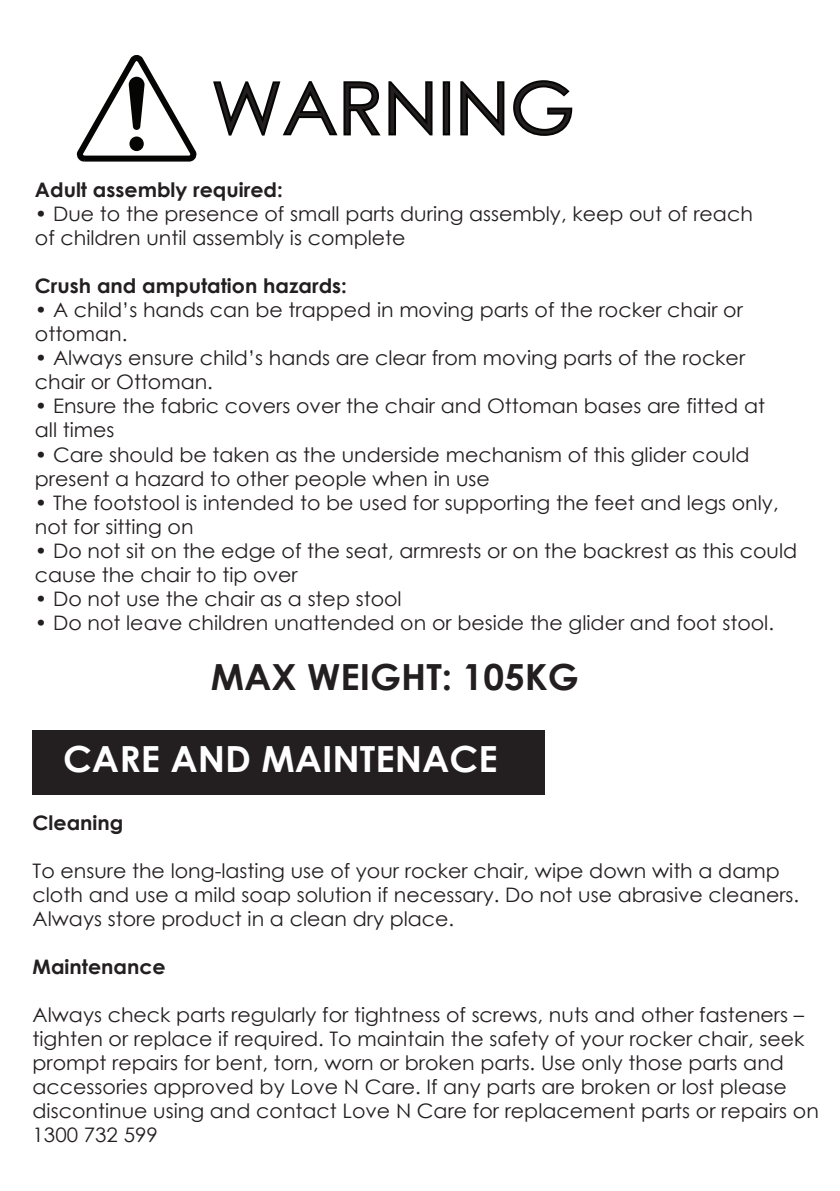
<style>
.page{position:relative;width:840px;height:1191px;background:#fff}
.page>*{position:absolute;margin:0;border:0;box-sizing:border-box;transform-origin:0 0}
.t1{font:72px "Rounded Elegance";color:#231f20}
.t2{font:700 36px "Century Gothic";color:#fff}
.t3{font:700 36px "Century Gothic";color:#231f20}
.t4{font:20px/24px "Century Gothic";color:#231f20}
.t5{font:700 20px "Century Gothic";color:#231f20}
</style>
<div class="page">
<svg style="left:76px;top:55px;width:121px;height:107px"></svg>
<svg style="left:213px;top:81px;width:220px;height:55px"></svg>
<div style="left:442px;top:81px;width:8px;height:54px;border:2px solid #050504"></div>
<svg style="left:460px;top:81px;width:45px;height:55px"></svg>
<svg style="left:513px;top:80px;width:60px;height:56px"></svg>
<div style="left:33px;top:731px;width:511px;height:64px;background:#231f20"></div>
<h1 class="t1" style="left:211px;top:67px;width:365px">WARNING</h1>
<p class="t5" style="left:35px;top:175px;width:249px">Adult assembly required:</p>
<p class="t4" style="left:35px;top:202px;width:719px">• Due to the presence of small parts during assembly, keep out of reach of children until assembly is complete</p>
<p class="t5" style="left:35px;top:271px;width:313px">Crush and amputation hazards:</p>
<p class="t4" style="left:35px;top:298px;width:709px">• A child’s hands can be trapped in moving parts of the rocker chair or ottoman.</p>
<p class="t4" style="left:35px;top:346px;width:711px">• Always ensure child’s hands are clear from moving parts of the rocker chair or Ottoman.</p>
<p class="t4" style="left:35px;top:394px;width:731px">• Ensure the fabric covers over the chair and Ottoman bases are fitted at all times</p>
<p class="t4" style="left:35px;top:442px;width:715px">• Care should be taken as the underside mechanism of this glider could present a hazard to other people when in use</p>
<p class="t4" style="left:35px;top:490px;width:744px">• The footstool is intended to be used for supporting the feet and legs only, not for sitting on</p>
<p class="t4" style="left:35px;top:538px;width:763px">• Do not sit on the edge of the seat, armrests or on the backrest as this could cause the chair to tip over</p>
<p class="t4" style="left:35px;top:586px;width:368px">• Do not use the chair as a step stool</p>
<p class="t4" style="left:35px;top:610px;width:740px">• Do not leave children unattended on or beside the glider and foot stool.</p>
<h2 class="t3" style="left:211px;top:649px;width:369px">MAX WEIGHT: 105KG</h2>
<h2 class="t2" style="left:63px;top:732px;width:436px">CARE AND MAINTENACE</h2>
<p class="t5" style="left:33px;top:808px;width:92px">Cleaning</p>
<p class="t4" style="left:33px;top:858px;width:767px">To ensure the long-lasting use of your rocker chair, wipe down with a damp cloth and use a mild soap solution if necessary. Do not use abrasive cleaners.<br>Always store product in a clean dry place.</p>
<p class="t5" style="left:33px;top:952px;width:135px">Maintenance</p>
<p class="t4" style="left:33px;top:1002px;width:787px">Always check parts regularly for tightness of screws, nuts and other fasteners – tighten or replace if required. To maintain the safety of your rocker chair, seek prompt repairs for bent, torn, worn or broken parts. Use only those parts and accessories approved by Love N Care. If any parts are broken or lost please discontinue using and contact Love N Care for replacement parts or repairs on 1300 732 599</p>
</div>
